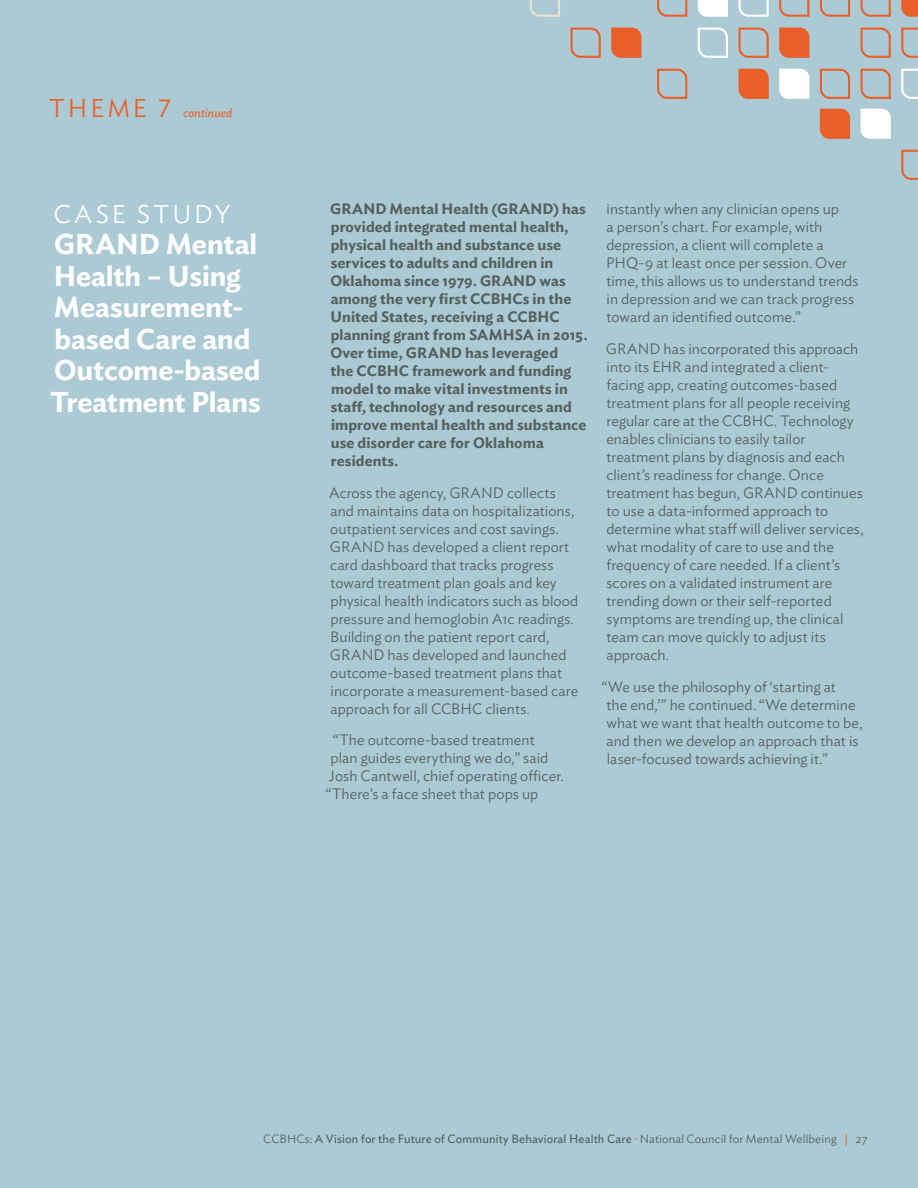
<style>
.page{position:relative;width:918px;height:1188px;background:#accad3}
.page>*{position:absolute;margin:0;border:0;box-sizing:border-box;transform-origin:0 0}
.t1{font:600 28.5px/31.5px "Ideal Sans";letter-spacing:-.005em;color:#fff}
.t2{font:300 25.5px "Ideal Sans";letter-spacing:.115em;color:#fff}
.t3{font:300 15px/18px "Ideal Sans";letter-spacing:.005em;color:#54605f}
.t4{font:600 15px/18px "Ideal Sans";letter-spacing:.005em;color:#54605f}
.t5{font:12px "Ideal Sans";letter-spacing:.01em;color:#54605f}
.t6{font:italic 12px "Ideal Sans";letter-spacing:.01em;color:#e95f29}
.s1{font-weight:300;font-style:normal;font-size:25.5px}
.s2{font-weight:300}
.s3{color:#e95f29}
</style>
<div class="page">
<svg style="left:657px;top:0;width:30px;height:17px"></svg>
<svg style="left:698px;top:0;width:30px;height:17px"></svg>
<svg style="left:738px;top:0;width:31px;height:17px"></svg>
<svg style="left:779px;top:0;width:30px;height:17px"></svg>
<svg style="left:820px;top:0;width:30px;height:17px"></svg>
<svg style="left:861px;top:0;width:30px;height:17px"></svg>
<svg style="left:901px;top:0;width:17px;height:17px"></svg>
<svg style="left:698px;top:28px;width:30px;height:30px"></svg>
<svg style="left:738px;top:28px;width:31px;height:30px"></svg>
<svg style="left:779px;top:28px;width:30px;height:30px"></svg>
<svg style="left:861px;top:28px;width:30px;height:30px"></svg>
<svg style="left:901px;top:28px;width:17px;height:30px"></svg>
<svg style="left:738px;top:69px;width:31px;height:30px"></svg>
<svg style="left:779px;top:69px;width:30px;height:30px"></svg>
<svg style="left:820px;top:69px;width:30px;height:30px"></svg>
<svg style="left:861px;top:69px;width:30px;height:30px"></svg>
<svg style="left:901px;top:69px;width:17px;height:30px"></svg>
<svg style="left:657px;top:69px;width:30px;height:30px"></svg>
<svg style="left:820px;top:109px;width:30px;height:30px"></svg>
<svg style="left:861px;top:109px;width:30px;height:30px"></svg>
<svg style="left:901px;top:150px;width:17px;height:30px"></svg>
<svg style="left:530px;top:0;width:30px;height:17px"></svg>
<svg style="left:571px;top:28px;width:30px;height:30px"></svg>
<svg style="left:611px;top:28px;width:30px;height:30px"></svg>
<p class="t6" style="left:49px;top:104px;width:184px"><span class="s1">THEME 7</span> continued</p>
<h2 class="t2" style="left:54px;top:194px;width:178px">CASE STUDY</h2>
<h1 class="t1" style="left:50px;top:226px;width:212px">GRAND Mental<br>Health – Using<br>Measurement&shy;based Care and<br>Outcome-based<br>Treatment Plans</h1>
<p class="t4" style="left:330px;top:199px;width:259px">GRAND Mental Health (GRAND) has provided integrated mental health, physical health and substance use services to adults and children in<br>Oklahoma since 1979. GRAND was among the very first CCBHCs in the<br>United States, receiving a CCBHC planning grant from SAMHSA in 2015.<br>Over time, GRAND has leveraged<br>the CCBHC framework and funding model to make vital investments in staff, technology and resources and improve mental health and substance use disorder care for Oklahoma residents.</p>
<p class="t3" style="left:329px;top:482px;width:251px">Across the agency, GRAND collects and maintains data on hospitalizations, outpatient services and cost savings.<br>GRAND has developed a client report card dashboard that tracks progress toward treatment plan goals and key physical health indicators such as blood pressure and hemoglobin A1c readings.<br>Building on the patient report card, GRAND has developed and launched outcome-based treatment plans that incorporate a measurement-based care approach for all CCBHC clients.</p>
<p class="t3" style="left:333px;top:730px;width:203px">“The outcome-based treatment</p>
<p class="t3" style="left:331px;top:748px;width:219px">plan guides everything we do,” said</p>
<p class="t3" style="left:329px;top:766px;width:236px">Josh Cantwell, chief operating officer.</p>
<p class="t3" style="left:326px;top:784px;width:214px">“There’s a face sheet that pops up</p>
<p class="t3" style="left:606px;top:199px;width:254px">instantly when any clinician opens up<br>a person’s chart. For example, with depression, a client will complete a PHQ-9 at least once per session. Over time, this allows us to understand trends in depression and we can track progress toward an identified outcome.”</p>
<p class="t3" style="left:606px;top:338px;width:259px">GRAND has incorporated this approach into its EHR and integrated a client&shy;facing app, creating outcomes-based treatment plans for all people receiving regular care at the CCBHC. Technology enables clinicians to easily tailor treatment plans by diagnosis and each client’s readiness for change. Once treatment has begun, GRAND continues to use a data-informed approach to determine what staff will deliver services, what modality of care to use and the frequency of care needed. If a client’s scores on a validated instrument are trending down or their self-reported symptoms are trending up, the clinical team can move quickly to adjust its approach.</p>
<p class="t3" style="left:606px;top:676px;width:258px;text-indent:-5px">“We use the philosophy of ‘starting at<br>the end,’” he continued. “We determine what we want that health outcome to be, and then we develop an approach that is laser-focused towards achieving it.”</p>
<p class="t5" style="left:263px;top:1130px;width:606px"><span class="s2">CCBHCs:</span> A Vision for the Future of Community Behavioral Health Care <span class="s3">·</span> <span class="s2">National Council for Mental Wellbeing</span> <span class="s3">|</span> <span class="s2">27</span></p>
</div>
